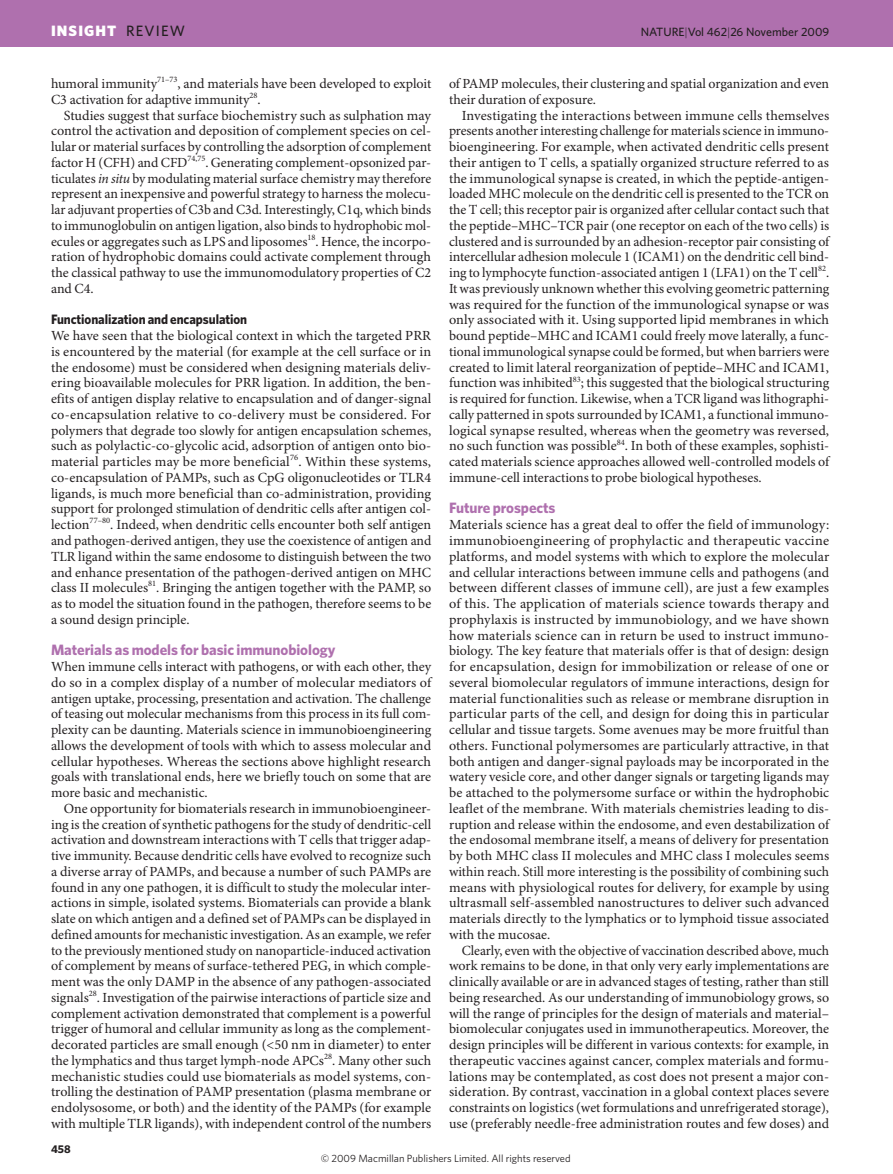
<style>
.page{position:relative;width:893px;height:1174px;background:#fff}
.page>*{position:absolute;margin:0;border:0;box-sizing:border-box;transform-origin:0 0}
.t1{font:700 15px "Whitney";letter-spacing:-.005em;color:#af70ae}
.t2{font:900 15px "Whitney";letter-spacing:.075em;color:#fff}
.t3{font:13.95px/15.8px "Minion Pro";color:#231f20;text-align:justify}
.t4{font:700 13.65px "Whitney";letter-spacing:-.005em;color:#231f20;scale:.95 1}
.t5{font:500 12px "Whitney";color:#231f20}
.t6{font:700 11.25px "Whitney";color:#231f20}
.t7{font:10.5px "Whitney";color:#231f20}
.s1{font-weight:500;color:#231f20}
.s2{font-weight:300}
.s3{font-style:italic}
</style>
<div class="page">
<div style="left:0;top:0;width:893px;height:47px;background:#af70ae"></div>
<p class="t2" style="left:51px;top:25px;width:135px">INSIGHT <span class="s1">REVIEW</span></p>
<p class="t5" style="left:641px;top:28px;width:190px">NATURE<span class="s2">|</span>Vol 462<span class="s2">|</span>26 November 2009</p>
<p class="t3" style="left:51px;top:77px;width:382px">humoral immunity<sup>71–73</sup>, and materials have been developed to exploit<br>C3 activation for adaptive immunity<sup>28</sup>.</p>
<p class="t3" style="left:51px;top:108px;width:382px;text-indent:13px">Studies suggest that surface biochemistry such as sulphation may control the activation and deposition of complement species on cel&shy;lular or material surfaces by controlling the adsorption of complement factor H (CFH) and CFD<sup>74,75</sup>. Generating complement-opsonized par&shy;ticulates <span class="s3">in situ</span> by modulating material surface chemistry may therefore represent an inexpensive and powerful strategy to harness the molecu&shy;lar adjuvant properties of C3b and C3d. Interestingly, C1q, which binds to immunoglobulin on antigen ligation, also binds to hydrophobic mol&shy;ecules or aggregates such as LPS and liposomes<sup>18</sup>. Hence, the incorpo&shy;ration of hydrophobic domains could activate complement through the classical pathway to use the immunomodulatory properties of C2 and C4.</p>
<p class="t4" style="left:51px;top:314px;width:208px">Functionalization and encapsulation</p>
<p class="t3" style="left:51px;top:329px;width:382px">We have seen that the biological context in which the targeted PRR is encountered by the material (for example at the cell surface or in the endosome) must be considered when designing materials deliv&shy;ering bioavailable molecules for PRR ligation. In addition, the ben&shy;efits of antigen display relative to encapsulation and of danger-signal co-encapsulation relative to co-delivery must be considered. For polymers that degrade too slowly for antigen encapsulation schemes, such as polylactic-co-glycolic acid, adsorption of antigen onto bio&shy;material particles may be more beneficial<sup>76</sup>. Within these systems, co-encapsulation of PAMPs, such as CpG oligonucleotides or TLR4 ligands, is much more beneficial than co-administration, providing support for prolonged stimulation of dendritic cells after antigen col&shy;lection<sup>77–80</sup>. Indeed, when dendritic cells encounter both self antigen and pathogen-derived antigen, they use the coexistence of antigen and TLR ligand within the same endosome to distinguish between the two and enhance presentation of the pathogen-derived antigen on MHC class II molecules<sup>81</sup>. Bringing the antigen together with the PAMP, so as to model the situation found in the pathogen, therefore seems to be a sound design principle.</p>
<p class="t1" style="left:51px;top:644px;width:286px">Materials as models for basic immunobiology</p>
<p class="t3" style="left:51px;top:660px;width:382px">When immune cells interact with pathogens, or with each other, they do so in a complex display of a number of molecular mediators of antigen uptake, processing, presentation and activation. The challenge of teasing out molecular mechanisms from this process in its full com&shy;plexity can be daunting. Materials science in immunobioengineering allows the development of tools with which to assess molecular and cellular hypotheses. Whereas the sections above highlight research goals with translational ends, here we briefly touch on some that are more basic and mechanistic.</p>
<p class="t3" style="left:51px;top:801px;width:382px;text-indent:13px">One opportunity for biomaterials research in immunobioengineer&shy;ing is the creation of synthetic pathogens for the study of dendritic-cell activation and downstream interactions with T cells that trigger adap&shy;tive immunity. Because dendritic cells have evolved to recognize such a diverse array of PAMPs, and because a number of such PAMPs are found in any one pathogen, it is difficult to study the molecular inter&shy;actions in simple, isolated systems. Biomaterials can provide a blank slate on which antigen and a defined set of PAMPs can be displayed in defined amounts for mechanistic investigation. As an example, we refer to the previously mentioned study on nanoparticle-induced activation of complement by means of surface-tethered PEG, in which comple&shy;ment was the only DAMP in the absence of any pathogen-associated signals<sup>28</sup>. Investigation of the pairwise interactions of particle size and complement activation demonstrated that complement is a powerful trigger of humoral and cellular immunity as long as the complement&shy;decorated particles are small enough (&lt;50 nm in diameter) to enter the lymphatics and thus target lymph-node APCs<sup>28</sup>. Many other such mechanistic studies could use biomaterials as model systems, con&shy;trolling the destination of PAMP presentation (plasma membrane or endolysosome, or both) and the identity of the PAMPs (for example with multiple TLR ligands), with independent control of the numbers</p>
<p class="t3" style="left:449px;top:77px;width:382px">of PAMP molecules, their clustering and spatial organization and even their duration of exposure.</p>
<p class="t3" style="left:449px;top:108px;width:382px;text-indent:13px">Investigating the interactions between immune cells themselves presents another interesting challenge for materials science in immuno&shy;bioengineering. For example, when activated dendritic cells present their antigen to T cells, a spatially organized structure referred to as the immunological synapse is created, in which the peptide-antigen&shy;loaded MHC molecule on the dendritic cell is presented to the TCR on the T cell; this receptor pair is organized after cellular contact such that the peptide–MHC–TCR pair (one receptor on each of the two cells) is clustered and is surrounded by an adhesion-receptor pair consisting of intercellular adhesion molecule 1 (ICAM1) on the dendritic cell bind&shy;ing to lymphocyte function-associated antigen 1 (LFA1) on the T cell<sup>82</sup>.<br>It was previously unknown whether this evolving geometric patterning was required for the function of the immunological synapse or was only associated with it. Using supported lipid membranes in which bound peptide–MHC and ICAM1 could freely move laterally, a func&shy;tional immunological synapse could be formed, but when barriers were created to limit lateral reorganization of peptide–MHC and ICAM1, function was inhibited<sup>83</sup>; this suggested that the biological structuring is required for function. Likewise, when a TCR ligand was lithographi&shy;cally patterned in spots surrounded by ICAM1, a functional immuno&shy;logical synapse resulted, whereas when the geometry was reversed, no such function was possible<sup>84</sup>. In both of these examples, sophisti&shy;cated materials science approaches allowed well-controlled models of immune-cell interactions to probe biological hypotheses.</p>
<p class="t1" style="left:449px;top:502px;width:108px">Future prospects</p>
<p class="t3" style="left:449px;top:518px;width:382px">Materials science has a great deal to offer the field of immunology: immunobioengineering of prophylactic and therapeutic vaccine platforms, and model systems with which to explore the molecular and cellular interactions between immune cells and pathogens (and between different classes of immune cell), are just a few examples of this. The application of materials science towards therapy and pro phylaxis is instructed by immunobiology, and we have shown how materials science can in return be used to instruct immuno&shy;biology. The key feature that materials offer is that of design: design for encapsulation, design for immobilization or release of one or several biomolecular regulators of immune interactions, design for material functionalities such as release or membrane disruption in particular parts of the cell, and design for doing this in particular cellular and tissue targets. Some avenues may be more fruitful than others. Functional polymersomes are particularly attractive, in that both antigen and danger-signal payloads may be incorporated in the watery vesicle core, and other danger signals or targeting ligands may be attached to the polymersome surface or within the hydrophobic leaflet of the membrane. With materials chemistries leading to dis&shy;ruption and release within the endosome, and even destabilization of the endosomal membrane itself, a means of delivery for presentation by both MHC class II molecules and MHC class I molecules seems within reach. Still more interesting is the possibility of combining such means with physiological routes for delivery, for example by using ultrasmall self-assembled nanostructures to deliver such advanced materials directly to the lymphatics or to lymphoid tissue associated with the mucosae.</p>
<p class="t3" style="left:449px;top:943px;width:382px;text-indent:13px">Clearly, even with the objective of vaccination described above, much work remains to be done, in that only very early implementations are clinically available or are in advanced stages of testing, rather than still being researched. As our understanding of immunobiology grows, so will the range of principles for the design of materials and material– biomolecular conjugates used in immunotherapeutics. Moreover, the design principles will be different in various contexts: for example, in therapeutic vaccines against cancer, complex materials and formu&shy;lations may be contemplated, as cost does not present a major con&shy;sideration. By contrast, vaccination in a global context places severe constraints on logistics (wet formulations and unrefrigerated storage), use (preferably needle-free administration routes and few doses) and</p>
<p class="t6" style="left:51px;top:1144px;width:21px">458</p>
<p class="t7" style="left:321px;top:1152px;width:251px">© 2009 Macmillan Publishers Limited. All rights reserved</p>
</div>
